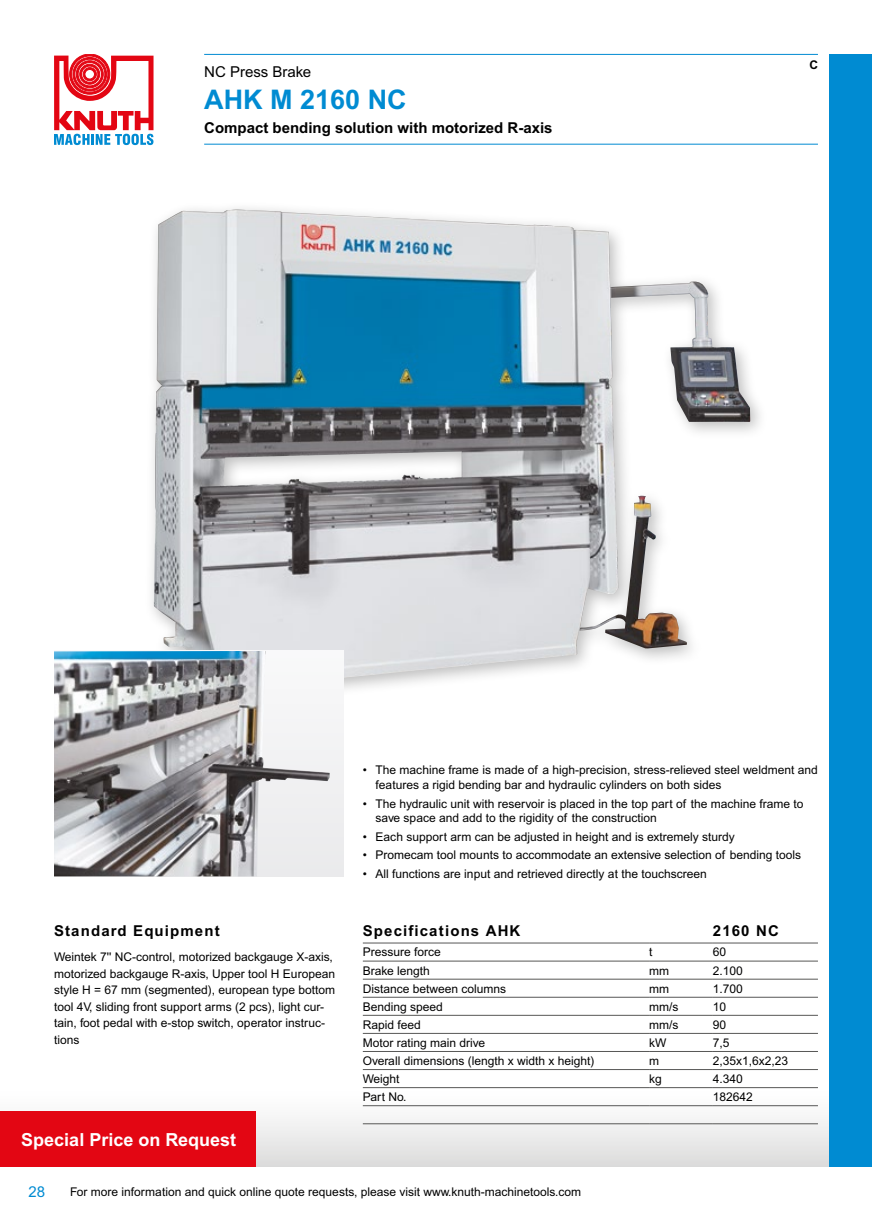
<style>
.page{position:relative;width:872px;height:1221px;background:#fff}
.page>*{position:absolute;margin:0;border:0;box-sizing:border-box;transform-origin:0 0}
.t1{font:700 27px "Arial MT Pro";color:#008bd2}
.t2{font:700 18px "Arial MT Pro";color:#fff}
.t3{font:700 15px "Arial MT Pro";color:#000}
.t4{font:700 15px "Arial MT Pro";letter-spacing:.065em;color:#000}
.t5{font:15px "Arial MT Pro";color:#000}
.t6{font:15px "Arial MT Pro";color:#008bd2}
.t7{font:12px/16.5px "Arial MT Pro";color:#000}
.t8{font:700 12px "Arial MT Pro";color:#000}
</style>
<div class="page">
<div style="left:0;top:1087px;width:836px;height:79px;background:linear-gradient(to bottom,#fff,#ddd)"></div>
<div style="left:0;top:1111px;width:255px;height:55px;background:#e30613"></div>
<svg style="left:54px;top:54px;width:99px;height:91px"></svg>
<div style="left:829px;top:54px;width:43px;height:1112px;background:#008bd2"></div>
<hr style="left:204px;top:54px;width:614px;height:1px;background:#008bd2">
<hr style="left:204px;top:144px;width:614px;height:1px;background:#008bd2">
<div style="left:144px;top:201px;width:623px;height:507px;background:#000;opacity:.26"></div>
<img style="left:154px;top:209px;width:533px;height:480px">
<div style="left:54px;top:651px;width:289px;height:225px;background:#f1f2f3"></div>
<img style="left:54px;top:651px;width:276px;height:225px">
<hr style="left:363px;top:942px;width:286px;height:1px;background:#575756">
<hr style="left:649px;top:942px;width:64px;height:1px;background:#575756">
<hr style="left:713px;top:942px;width:105px;height:1px;background:#575756">
<hr style="left:363px;top:960px;width:286px;height:1px;background:#575756">
<hr style="left:649px;top:960px;width:64px;height:1px;background:#575756">
<hr style="left:713px;top:960px;width:105px;height:1px;background:#575756">
<hr style="left:363px;top:978px;width:286px;height:1px;background:#575756">
<hr style="left:649px;top:978px;width:64px;height:1px;background:#575756">
<hr style="left:713px;top:978px;width:105px;height:1px;background:#575756">
<hr style="left:363px;top:996px;width:286px;height:1px;background:#575756">
<hr style="left:649px;top:996px;width:64px;height:1px;background:#575756">
<hr style="left:713px;top:996px;width:105px;height:1px;background:#575756">
<hr style="left:363px;top:1014px;width:286px;height:1px;background:#575756">
<hr style="left:649px;top:1014px;width:64px;height:1px;background:#575756">
<hr style="left:713px;top:1014px;width:105px;height:1px;background:#575756">
<hr style="left:363px;top:1032px;width:286px;height:1px;background:#575756">
<hr style="left:649px;top:1032px;width:64px;height:1px;background:#575756">
<hr style="left:713px;top:1032px;width:105px;height:1px;background:#575756">
<hr style="left:363px;top:1051px;width:286px;height:1px;background:#575756">
<hr style="left:649px;top:1051px;width:64px;height:1px;background:#575756">
<hr style="left:713px;top:1051px;width:105px;height:1px;background:#575756">
<hr style="left:363px;top:1069px;width:286px;height:1px;background:#575756">
<hr style="left:649px;top:1069px;width:64px;height:1px;background:#575756">
<hr style="left:713px;top:1069px;width:105px;height:1px;background:#575756">
<hr style="left:363px;top:1087px;width:286px;height:1px;background:#575756">
<hr style="left:649px;top:1087px;width:64px;height:1px;background:#575756">
<hr style="left:713px;top:1087px;width:105px;height:1px;background:#575756">
<hr style="left:363px;top:1105px;width:286px;height:1px;background:#575756">
<hr style="left:649px;top:1105px;width:64px;height:1px;background:#575756">
<hr style="left:713px;top:1105px;width:105px;height:1px;background:#575756">
<hr style="left:363px;top:1123px;width:286px;height:1px;background:#575756">
<hr style="left:649px;top:1123px;width:64px;height:1px;background:#575756">
<hr style="left:713px;top:1123px;width:105px;height:1px;background:#575756">
<p class="t5" style="left:204px;top:63px;width:109px">NC Press Brake</p>
<h1 class="t1" style="left:204px;top:84px;width:204px">AHK M 2160 NC</h1>
<p class="t3" style="left:204px;top:118px;width:350px">Compact bending solution with motorized R-axis</p>
<p class="t8" style="left:809px;top:58px;width:10px">C</p>
<p class="t4" style="left:54px;top:922px;width:167px">Standard Equipment</p>
<p class="t7" style="left:54px;top:949px;width:283px">Weintek 7'' NC-control, motorized backgauge X-axis, motorized backgauge R-axis, Upper tool H European style H = 67 mm (segmented), european type bottom tool 4V, sliding front support arms (2 pcs), light cur&shy;tain, foot pedal with e-stop switch, operator instruc&shy;tions</p>
<h2 class="t2" style="left:21px;top:1128px;width:216px">Special Price on Request</h2>
<p class="t7" style="left:375px;top:763px;width:443px;line-height:14.4px;text-indent:-13px">• The machine frame is made of a high-precision, stress-relieved steel weldment and features a rigid bending bar and hydraulic cylinders on both sides</p>
<p class="t7" style="left:375px;top:796px;width:429px;line-height:14.4px;text-indent:-13px">• The hydraulic unit with reservoir is placed in the top part of the machine frame to save space and add to the rigidity of the construction</p>
<p class="t7" style="left:363px;top:828px;width:373px">• Each support arm can be adjusted in height and is extremely sturdy</p>
<p class="t7" style="left:363px;top:847px;width:440px">• Promecam tool mounts to accommodate an extensive selection of bending tools</p>
<p class="t7" style="left:363px;top:866px;width:345px">• All functions are input and retrieved directly at the touchscreen</p>
<p class="t4" style="left:363px;top:922px;width:159px">Specifications AHK</p>
<p class="t4" style="left:713px;top:922px;width:67px">2160 NC</p>
<p class="t7" style="left:363px;top:944px;width:79px">Pressure force</p>
<p class="t7" style="left:649px;top:944px;width:5px">t</p>
<p class="t7" style="left:713px;top:944px;width:15px">60</p>
<p class="t7" style="left:363px;top:962px;width:68px">Brake length</p>
<p class="t7" style="left:649px;top:962px;width:21px">mm</p>
<p class="t7" style="left:713px;top:962px;width:32px">2.100</p>
<p class="t7" style="left:363px;top:980px;width:145px">Distance between columns</p>
<p class="t7" style="left:649px;top:980px;width:21px">mm</p>
<p class="t7" style="left:713px;top:980px;width:32px">1.700</p>
<p class="t7" style="left:363px;top:998px;width:82px">Bending speed</p>
<p class="t7" style="left:649px;top:998px;width:31px">mm/s</p>
<p class="t7" style="left:713px;top:998px;width:15px">10</p>
<p class="t7" style="left:363px;top:1016px;width:59px">Rapid feed</p>
<p class="t7" style="left:649px;top:1016px;width:31px">mm/s</p>
<p class="t7" style="left:713px;top:1016px;width:15px">90</p>
<p class="t7" style="left:363px;top:1034px;width:124px">Motor rating main drive</p>
<p class="t7" style="left:649px;top:1034px;width:19px">kW</p>
<p class="t7" style="left:713px;top:1034px;width:18px">7,5</p>
<p class="t7" style="left:363px;top:1052px;width:233px">Overall dimensions (length x width x height)</p>
<p class="t7" style="left:649px;top:1052px;width:11px">m</p>
<p class="t7" style="left:713px;top:1052px;width:77px">2,35x1,6x2,23</p>
<p class="t7" style="left:363px;top:1071px;width:38px">Weight</p>
<p class="t7" style="left:649px;top:1071px;width:14px">kg</p>
<p class="t7" style="left:713px;top:1071px;width:32px">4.340</p>
<p class="t7" style="left:363px;top:1089px;width:45px">Part No.</p>
<p class="t7" style="left:713px;top:1089px;width:42px">182642</p>
<p class="t6" style="left:28px;top:1182px;width:18px">28</p>
<p class="t7" style="left:70px;top:1183px;width:512px">For more information and quick online quote requests, please visit www.knuth-machinetools.com</p>
</div>
